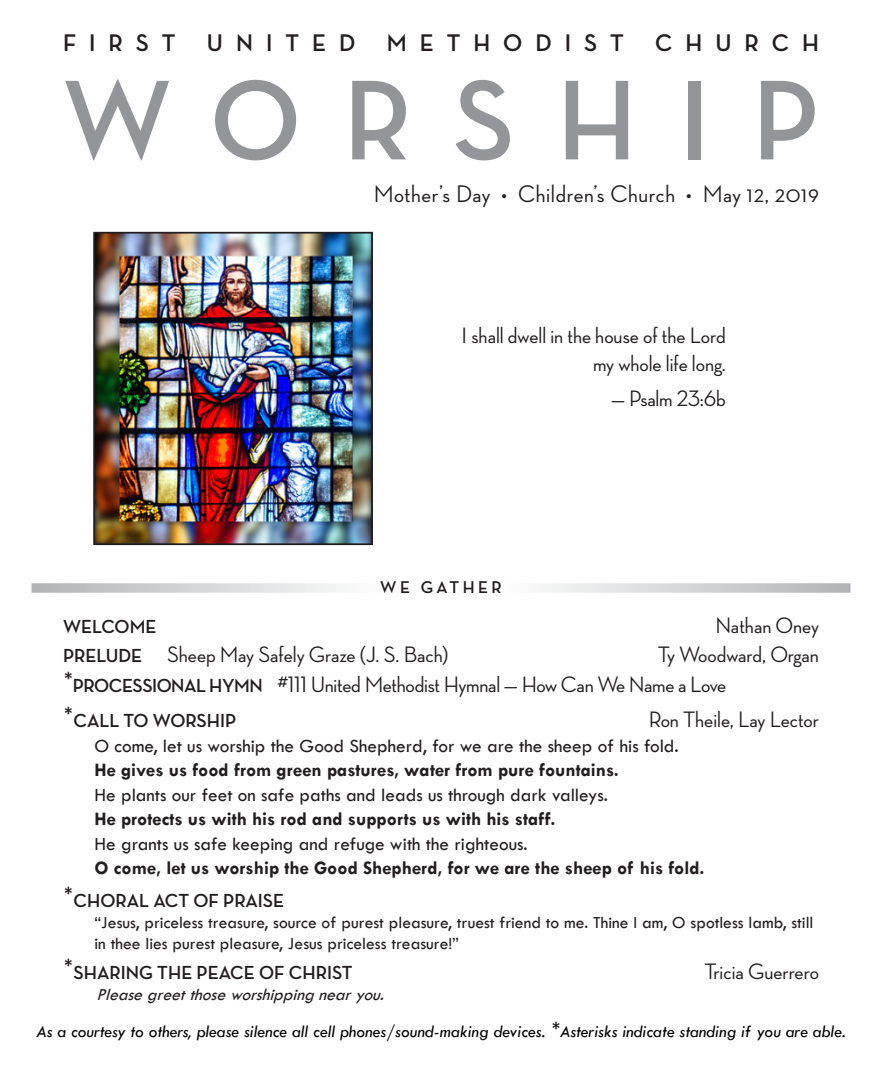
<style>
.page{position:relative;width:882px;height:1071px;background:#fff}
.page>*{position:absolute;margin:0;border:0;box-sizing:border-box;transform-origin:0 0}
.t1{font:700 115.5px "Neutra Disp";letter-spacing:.37em;color:#939598}
.t2{font:500 29.75px "Neutra Disp";color:#221e1f}
.t3{font:500 24.5px "Neutra Disp";letter-spacing:.025em;color:#221e1f}
.t4{font:700 24.5px "Neutra Disp";color:#221e1f}
.t5{font:500 22.75px/28px "Neutra Disp";letter-spacing:-.005em;color:#221e1f;text-align:right}
.t6{font:19.25px "Tw Cen";color:#221e1f}
.t7{font:700 19.25px "Tw Cen";color:#221e1f}
.t8{font:700 19.25px "Neutra Disp";color:#221e1f}
.t9{font:17.5px/21px "Tw Cen";color:#221e1f}
.t10{font:italic 17.5px "Tw Cen";color:#000}
.t11{font:italic 17.5px "Tw Cen";color:#221e1f}
.t12{font:700 17.32px "Neutra Disp";letter-spacing:.2em;color:#221e1f}
.s1{font-weight:700;font-size:19.25px}
.s2{font-size:29.75px}
.s3{font-weight:500;font-size:29.75px}
</style>
<div class="page">
<svg style="left:32px;top:583px;width:309px;height:10px;background:#d5d6d7"></svg>
<svg style="left:544px;top:583px;width:307px;height:10px;background:#d5d6d7"></svg>
<img style="left:96px;top:235px;width:274px;height:307px">
<div style="left:93px;top:232px;width:280px;height:313px;border:2px solid #221e1f"></div>
<p class="t4" style="left:63px;top:29px;width:114px">F I R S T</p>
<p class="t4" style="left:207px;top:29px;width:150px">U N I T E D</p>
<p class="t4" style="left:387px;top:29px;width:239px">M E T H O D I S T</p>
<p class="t4" style="left:655px;top:29px;width:165px">C H U R C H</p>
<h1 class="t1" style="left:63px;top:56px;width:758px">WORSHIP</h1>
<p class="t3" style="left:374px;top:180px;width:447px">Mother’s Day • Children’s Church • May 12, 2019</p>
<p class="t5" style="left:462px;top:321px;width:266px">I shall dwell in the house of the Lord my whole life long.</p>
<p class="t5" style="left:611px;top:384px;width:116px">— Psalm 23:6b</p>
<p class="t12" style="left:380px;top:577px;width:123px">WE GATHER</p>
<p class="t8" style="left:63px;top:615px;width:95px">WELCOME</p>
<p class="t5" style="left:716px;top:611px;width:105px">Nathan Oney</p>
<p class="t5" style="left:63px;top:641px;width:387px"><span class="s1">PRELUDE</span> Sheep May Safely Graze (J. S. Bach)</p>
<p class="t5" style="left:63px;top:640px;width:757px;line-height:29.8px;text-align:left;text-indent:595px">Ty Woodward, Organ <span class="s2">*</span><span class="s1">PROCESSIONAL HYMN</span> #111 United Methodist Hymnal — How Can We Name a Love</p>
<p class="t8" style="left:63px;top:710px;width:175px"><span class="s3">*</span>CALL TO WORSHIP</p>
<p class="t5" style="left:649px;top:706px;width:172px">Ron Theile, Lay Lector</p>
<p class="t6" style="left:94px;top:734px;width:586px">O come, let us worship the Good Shepherd, for we are the sheep of his fold.</p>
<p class="t7" style="left:94px;top:758px;width:526px">He gives us food from green pastures, water from pure fountains.</p>
<p class="t6" style="left:94px;top:783px;width:515px">He plants our feet on safe paths and leads us through dark valleys.</p>
<p class="t7" style="left:94px;top:807px;width:463px">He protects us with his rod and supports us with his staff.</p>
<p class="t6" style="left:94px;top:832px;width:435px">He grants us safe keeping and refuge with the righteous.</p>
<p class="t7" style="left:94px;top:856px;width:612px">O come, let us worship the Good Shepherd, for we are the sheep of his fold.</p>
<p class="t8" style="left:63px;top:890px;width:223px"><span class="s3">*</span>CHORAL ACT OF PRAISE</p>
<p class="t9" style="left:94px;top:912px;width:720px">“Jesus, priceless treasure, source of purest pleasure, truest friend to me. Thine I am, O spotless lamb, still in thee lies purest pleasure, Jesus priceless treasure!”</p>
<p class="t8" style="left:63px;top:962px;width:291px"><span class="s3">*</span>SHARING THE PEACE OF CHRIST</p>
<p class="t5" style="left:704px;top:958px;width:116px">Tricia Guerrero</p>
<p class="t11" style="left:97px;top:984px;width:294px">Pleasegreetthoseworshippingnearyou.</p>
<h2 class="t2" style="left:551px;top:1016px;width:12px">*</h2>
<p class="t10" style="left:36px;top:1021px;width:811px">As a courtesy to others, please silence all cell phones/sound-making devices. Asterisks indicate standing if you are able.</p>
</div>
